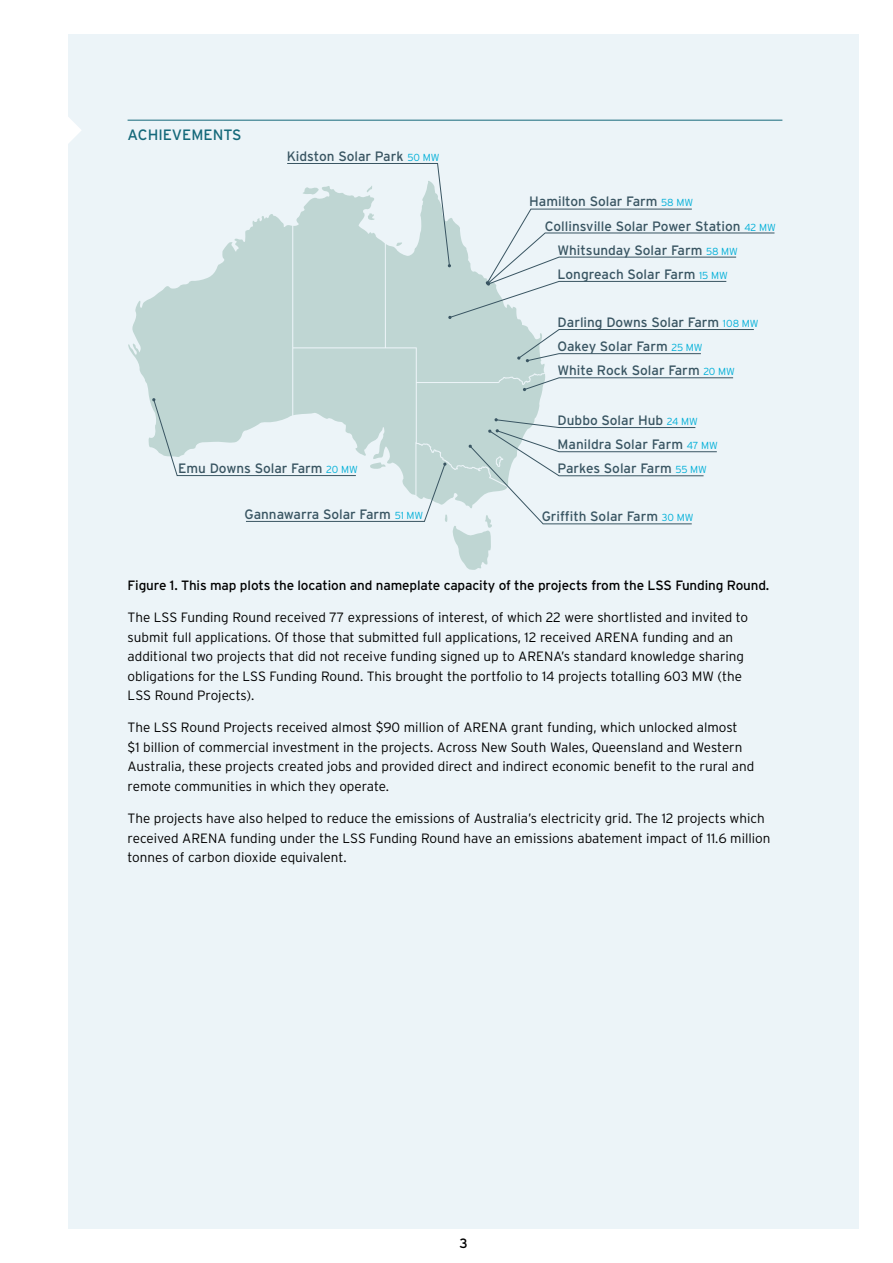
<style>
.page{position:relative;width:893px;height:1263px;background:#fff}
.page>*{position:absolute;margin:0;border:0;box-sizing:border-box;transform-origin:0 0}
.t1{font:15px "Interstate";color:#14697a}
.t2{font:13.65px/24.2px "Interstate";color:#395562}
.t3{font:300 13.5px/19.5px "Interstate";color:#000}
.t4{font:13.5px "Interstate";letter-spacing:-.01em;color:#000}
.s1{font-weight:300;font-size:10.2px;color:#00afd8}
</style>
<div class="page">
<div style="left:68px;top:34px;width:791px;height:1195px;background:#ecf4f8"></div>
<svg style="left:68px;top:117px;width:13px;height:26px"></svg>
<hr style="left:128px;top:120px;width:654px;height:1px;background:#14697a">
<svg style="left:128px;top:163px;width:647px;height:407px"></svg>
<p class="t1" style="left:128px;top:126px;width:116px">ACHIEVEMENTS</p>
<p class="t2" style="left:287px;top:144px;width:154px">Kidston Solar Park <span class="s1">50 MW</span></p>
<p class="t2" style="left:178px;top:456px;width:181px">Emu Downs Solar Farm <span class="s1">20 MW</span></p>
<p class="t2" style="left:244px;top:502px;width:180px">Gannawarra Solar Farm <span class="s1">51 MW</span></p>
<p class="t2" style="left:529px;top:189px;width:165px">Hamilton Solar Farm <span class="s1">58 MW</span></p>
<p class="t2" style="left:545px;top:214px;width:232px">Collinsville Solar Power Station <span class="s1">42 MW</span></p>
<p class="t2" style="left:558px;top:238px;width:182px">Whitsunday Solar Farm <span class="s1">58 MW</span></p>
<p class="t2" style="left:558px;top:262px;width:172px">Longreach Solar Farm <span class="s1">15 MW</span></p>
<p class="t2" style="left:558px;top:310px;width:202px">Darling Downs Solar Farm <span class="s1">108 MW</span></p>
<p class="t2" style="left:558px;top:358px;width:179px">White Rock Solar Farm <span class="s1">20 MW</span></p>
<p class="t2" style="left:558px;top:408px;width:162px">Dubbo Solar Hub <span class="s1">24 MW<br></span>Manildra Solar Farm <span class="s1">47 MW<br></span>Parkes Solar Farm <span class="s1">55 MW</span></p>
<p class="t2" style="left:558px;top:334px;width:147px">Oakey Solar Farm <span class="s1">25 MW</span></p>
<p class="t2" style="left:542px;top:504px;width:153px">Griffith Solar Farm <span class="s1">30 MW</span></p>
<p class="t4" style="left:128px;top:577px;width:643px">Figure 1. This map plots the location and nameplate capacity of the projects from the LSS Funding Round.</p>
<p class="t3" style="left:128px;top:607px;width:622px">The LSS Funding Round received 77 expressions of interest, of which 22 were shortlisted and invited to submit full applications. Of those that submitted full applications, 12 received ARENA funding and an additional two projects that did not receive funding signed up to ARENA’s standard knowledge sharing obligations for the LSS Funding Round. This brought the portfolio to 14 projects totalling 603 MW (the LSS Round Projects).</p>
<p class="t3" style="left:128px;top:718px;width:628px">The LSS Round Projects received almost $90 million of ARENA grant funding, which unlocked almost<br>$1 billion of commercial investment in the projects. Across New South Wales, Queensland and Western Australia, these projects created jobs and provided direct and indirect economic benefit to the rural and remote communities in which they operate.</p>
<p class="t3" style="left:128px;top:808px;width:644px">The projects have also helped to reduce the emissions of Australia’s electricity grid. The 12 projects which received ARENA funding under the LSS Funding Round have an emissions abatement impact of 11.6 million tonnes of carbon dioxide equivalent.</p>
<p class="t4" style="left:459px;top:1236px;width:10px">3</p>
</div>
